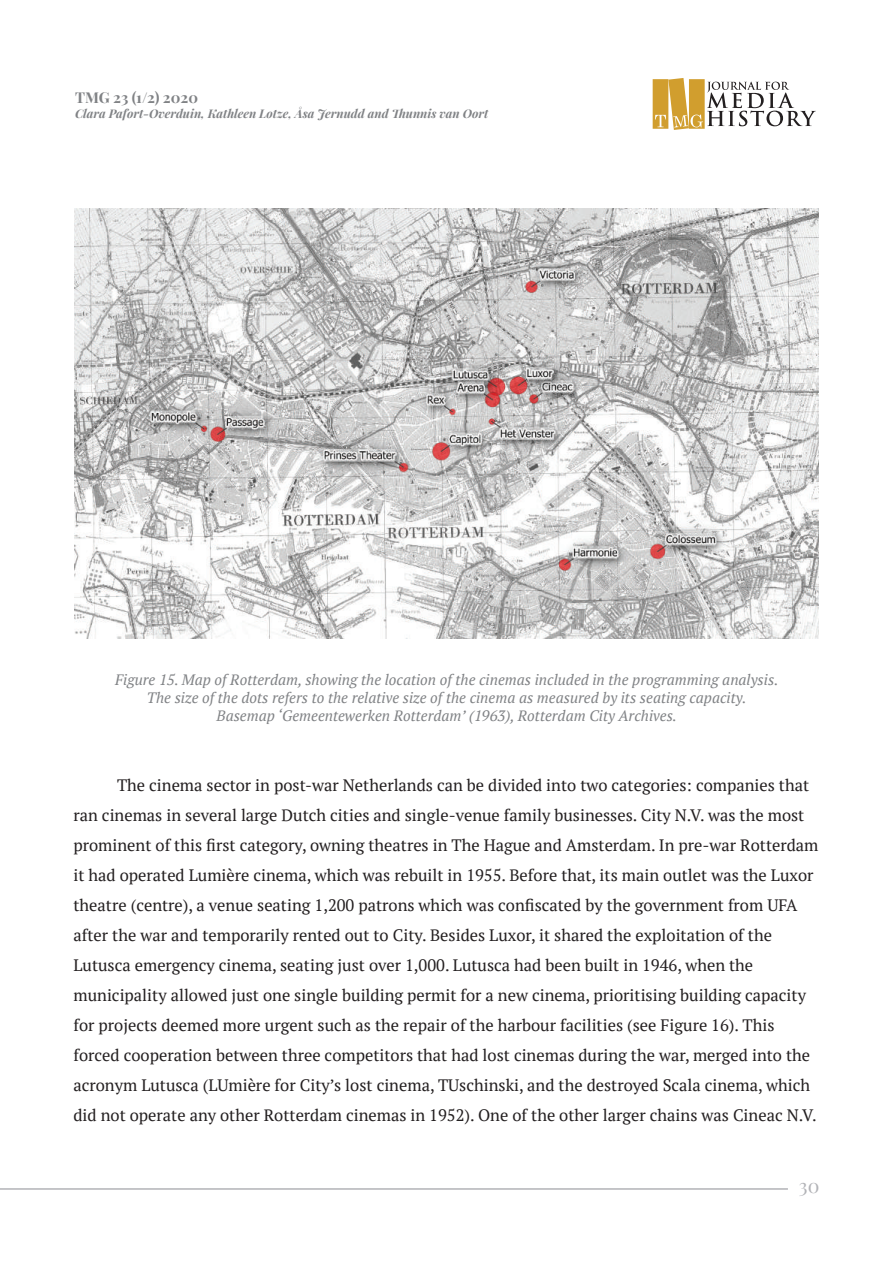
<style>
.page{position:relative;width:893px;height:1263px;background:#fff}
.page>*{position:absolute;margin:0;border:0;box-sizing:border-box;transform-origin:0 0}
.t1{font:19.5px "Playfair Display";color:#b2b3b7}
.t2{font:16.5px/30px "PT Serif";color:#231f20}
.t3{font:italic 15px/18px "PT Serif";color:#808285;text-align:center}
.t4{font:700 15px "Playfair Display";color:#808285}
.t5{font:italic 700 12px "Playfair Display";color:#808285}
</style>
<div class="page">
<svg style="left:653px;top:78px;width:163px;height:52px"></svg>
<hr style="left:0;top:1188px;width:788px;height:2px;background:#b2b3b7">
<img style="left:74px;top:208px;width:745px;height:431px">
<p class="t4" style="left:75px;top:86px;width:124px">TMG 23 (1/2) 2020</p>
<p class="t5" style="left:75px;top:104px;width:415px">Clara Pafort-Overduin, Kathleen Lotze, Åsa Jernudd and Thunnis van Oort</p>
<p class="t3" style="left:115px;top:671px;width:665px">Figure 15. Map of Rotterdam, showing the location of the cinemas included in the programming analysis.<br>The size of the dots refers to the relative size of the cinema as measured by its seating capacity.<br>Basemap ‘Gemeentewerken Rotterdam’ (1963), Rotterdam City Archives.</p>
<p class="t2" style="left:74px;top:770px;width:746px;text-indent:44px">The cinema sector in post-war Netherlands can be divided into two categories: companies that ran cinemas in several large Dutch cities and single-venue family businesses. City N.V. was the most prominent of this first category, owning theatres in The Hague and Amsterdam. In pre-war Rotterdam it had operated Lumière cinema, which was rebuilt in 1955. Before that, its main outlet was the Luxor theatre (centre), a venue seating 1,200 patrons which was confiscated by the government from UFA after the war and temporarily rented out to City. Besides Luxor, it shared the exploitation of the Lutusca emergency cinema, seating just over 1,000. Lutusca had been built in 1946, when the municipality allowed just one single building permit for a new cinema, prioritising building capacity for projects deemed more urgent such as the repair of the harbour facilities (see Figure 16). This forced cooperation between three competitors that had lost cinemas during the war, merged into the acronym Lutusca (LUmière for City’s lost cinema, TUschinski, and the destroyed Scala cinema, which did not operate any other Rotterdam cinemas in 1952). One of the other larger chains was Cineac N.V.</p>
<p class="t1" style="left:799px;top:1171px;width:22px">30</p>
</div>
